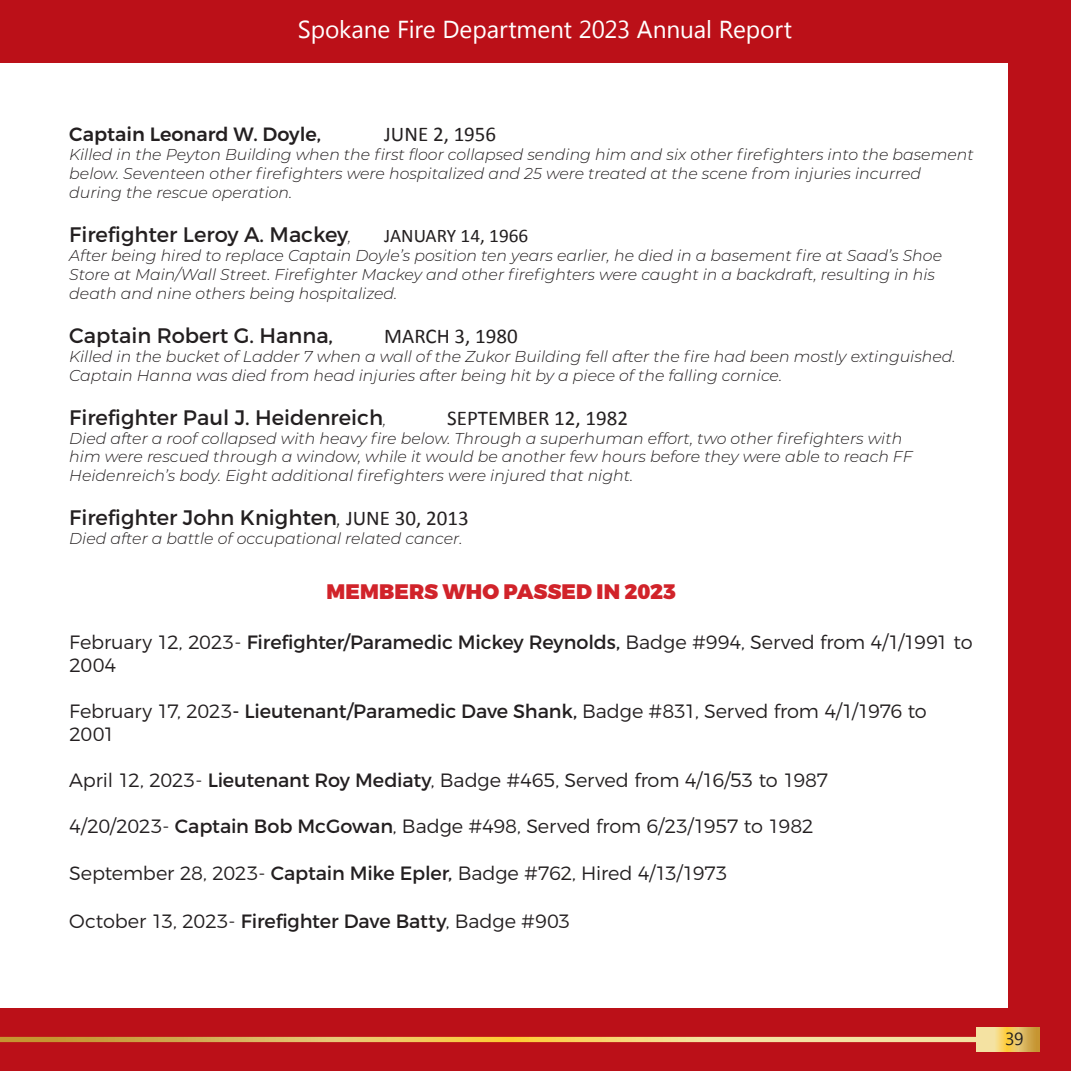
<style>
.page{position:relative;width:1071px;height:1071px;background:#fff}
.page>*{position:absolute;margin:0;border:0;box-sizing:border-box;transform-origin:0 0}
.t1{font:24.5px "Myanmar Text";letter-spacing:-.005em;color:#fff}
.t2{font:21px "Montserrat";color:#231f20}
.t3{font:21px "Calibri";color:#231f20}
.t4{font:900 21px "Montserrat";letter-spacing:.005em;color:#d1232a}
.t5{font:300 19.25px/23.1px "Montserrat";letter-spacing:-.01em;color:#231f20}
.t6{font:500 19.25px "Montserrat";color:#231f20}
.t7{font:19.25px "Calibri";color:#231f20}
.t8{font:17.5px "Myanmar Text";color:#231f20}
.t9{font:italic 300 15.75px/18.9px "Montserrat";color:#231f20}
.s1{font-weight:300;font-style:italic;font-size:15.75px}
.s2{font-weight:300;font-style:italic}
.s3{font-family:"Calibri"}
.s4{font-weight:400}
</style>
<div class="page">
<div style="left:1008px;top:0;width:63px;height:1071px;background:#bb1018"></div>
<div style="left:0;top:1008px;width:1071px;height:63px;background:#bb1018"></div>
<svg style="left:976px;top:1028px;width:64px;height:23px"></svg>
<svg style="left:0;top:1037px;width:976px;height:5px;background:#e9c76c"></svg>
<div style="left:0;top:0;width:1071px;height:63px;background:#bb1018"></div>
<h1 class="t1" style="left:298px;top:15px;width:496px">Spokane Fire Department 2023 Annual Report</h1>
<p class="t6" style="left:69px;top:122px;width:253px">Captain Leonard W. Doyle,</p>
<h2 class="t3" style="left:384px;top:121px;width:113px">JUNE 2, 1956</h2>
<p class="t9" style="left:69px;top:144px;width:906px">Killed in the Peyton Building when the first floor collapsed sending him and six other firefighters into the basement below. Seventeen other firefighters were hospitalized and 25 were treated at the scene from injuries incurred during the rescue operation.</p>
<h2 class="t2" style="left:69px;top:222px;width:284px">Firefighter Leroy A. Mackey<span class="s1">,</span></h2>
<p class="t7" style="left:384px;top:224px;width:146px">JANUARY 14, 1966</p>
<p class="t9" style="left:69px;top:245px;width:874px">After being hired to replace Captain Doyle’s position ten years earlier, he died in a basement fire at Saad’s Shoe<br>Store at Main/Wall Street. Firefighter Mackey and other firefighters were caught in a backdraft, resulting in his death and nine others being hospitalized.</p>
<h2 class="t2" style="left:69px;top:322px;width:265px">Captain Robert G. Hanna,</h2>
<h2 class="t3" style="left:384px;top:323px;width:135px">MARCH 3, 1980</h2>
<p class="t9" style="left:69px;top:346px;width:888px">Killed in the bucket of Ladder 7 when a wall of the Zukor Building fell after the fire had been mostly extinguished.<br>Captain Hanna was died from head injuries after being hit by a piece of the falling cornice.</p>
<h2 class="t2" style="left:69px;top:404px;width:318px">Firefighter Paul J. Heidenreich<span class="s1">,</span></h2>
<h2 class="t3" style="left:447px;top:405px;width:182px">SEPTEMBER 12, 1982</h2>
<p class="t9" style="left:69px;top:428px;width:845px">Died after a roof collapsed with heavy fire below. Through a superhuman effort, two other firefighters with him were rescued through a window, while it would be another few hours before they were able to reach FF<br>Heidenreich’s body. Eight additional firefighters were injured that night.</p>
<h2 class="t2" style="left:69px;top:505px;width:401px">Firefighter John Knighten<span class="s2">,</span> <span class="s3">JUNE 30, 2013</span></h2>
<p class="t9" style="left:69px;top:529px;width:395px">Died after a battle of occupational related cancer.</p>
<h2 class="t4" style="left:326px;top:578px;width:351px">MEMBERS WHO PASSED IN 2023</h2>
<p class="t5" style="left:69px;top:630px;width:905px">February 12, 2023- <span class="s4">Firefighter/Paramedic Mickey Reynolds,</span> Badge #994, Served from 4/1/1991 to<br>2004</p>
<p class="t5" style="left:69px;top:699px;width:859px">February 17, 2023<span class="s4">- Lieutenant/Paramedic Dave Shank,</span> Badge #831, Served from 4/1/1976 to<br>2001</p>
<p class="t5" style="left:69px;top:769px;width:761px">April 12, 2023- <span class="s4">Lieutenant Roy Mediaty</span>, Badge #465, Served from 4/16/53 to 1987</p>
<p class="t5" style="left:69px;top:815px;width:746px">4/20/2023- <span class="s4">Captain Bob McGowan</span>, Badge #498, Served from 6/23/1957 to 1982</p>
<p class="t5" style="left:69px;top:861px;width:660px">September 28, 2023- <span class="s4">Captain Mike Epler,</span> Badge #762, Hired 4/13/1973</p>
<p class="t5" style="left:69px;top:909px;width:503px">October 13, 2023- <span class="s4">Firefighter Dave Batty</span>, Badge #903</p>
<p class="t8" style="left:1005px;top:1029px;width:20px">39</p>
</div>
